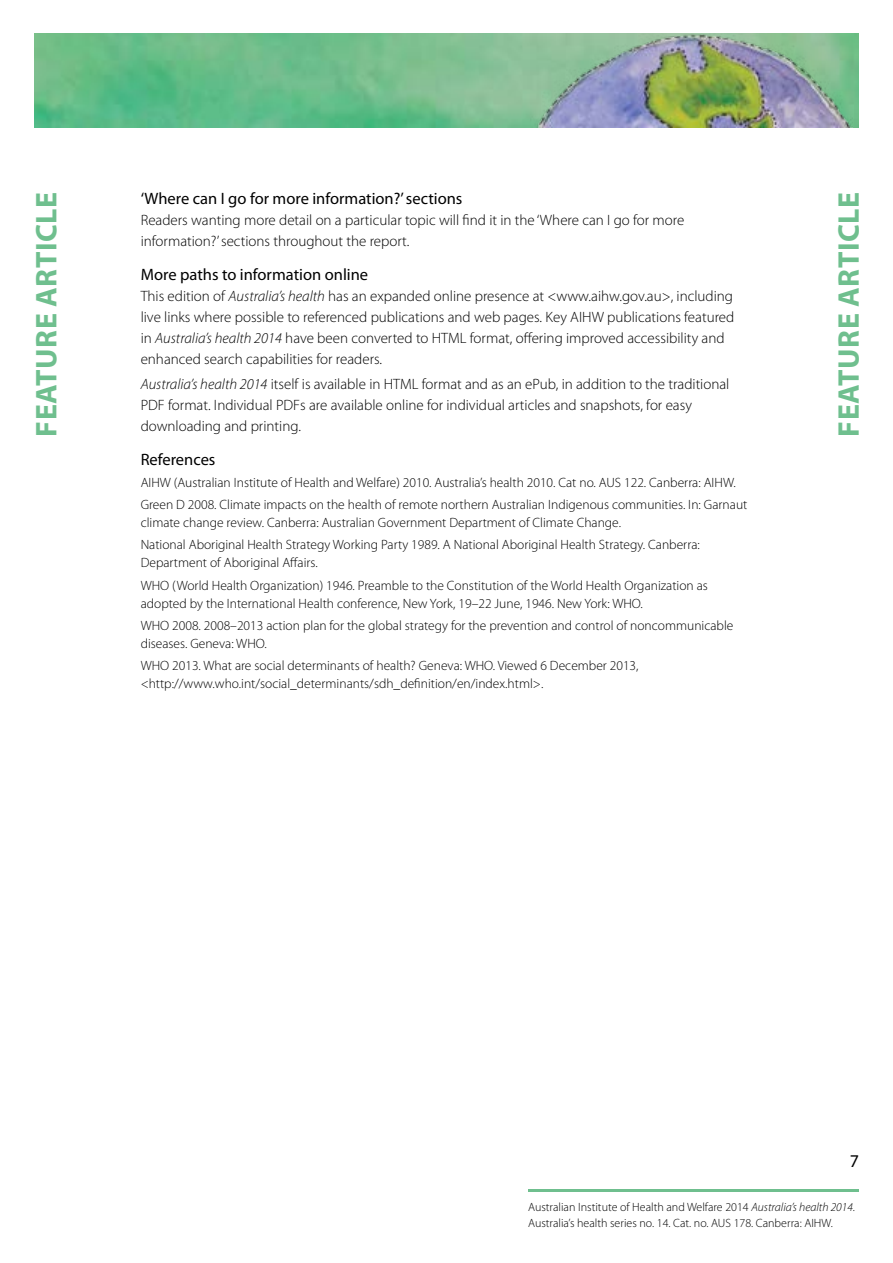
<style>
.page{position:relative;width:893px;height:1263px;background:#fff}
.page>*{position:absolute;margin:0;border:0;box-sizing:border-box;transform-origin:0 0}
.t1{font:700 30px "Myriad Pro";letter-spacing:.02em;color:#6fbf8e}
.t2{font:18px "Myriad Pro";color:#000}
.BODY_-_Heading_4{font:16.5px "Myriad Pro";color:#000}
.REFERENCE_-_Heading{font:16.5px "Myriad Pro";color:#000}
.BODY_-_Text{font:300 15px/21px "Myriad Pro";color:#000}
.REFERENCE_-_Text{font:300 13.5px/18px "Myriad Pro";color:#000}
.t3{font:300 12px/16.5px "Myriad Pro";color:#000}
.s1{font-style:italic}
</style>
<div class="page">
<hr style="left:528px;top:1189px;width:331px;height:2px;background:#6fbf8e">
<img style="left:34px;top:34px;width:825px;height:93px">
<img style="left:530px;top:34px;width:322px;height:93px">
<h4 class="BODY_-_Heading_4" style="left:141px;top:188px;width:323px">‘Where can I go for more information?’ sections</h4>
<p class="BODY_-_Text" style="left:141px;top:209px;width:545px">Readers wanting more detail on a particular topic will find it in the ‘Where can I go for more information?’ sections throughout the report.</p>
<h4 class="BODY_-_Heading_4" style="left:141px;top:264px;width:229px">More paths to information online</h4>
<p class="BODY_-_Text" style="left:141px;top:285px;width:595px">This edition of <span class="s1">Australia’s health</span> has an expanded online presence at &lt;www.aihw.gov.au&gt;, including live links where possible to referenced publications and web pages. Key AIHW publications featured in <span class="s1">Australia’s health 2014</span> have been converted to HTML format, offering improved accessibility and enhanced search capabilities for readers.</p>
<p class="BODY_-_Text" style="left:141px;top:373px;width:590px"><span class="s1">Australia’s health 2014</span> itself is available in HTML format and as an ePub, in addition to the traditional<br>PDF format. Individual PDFs are available online for individual articles and snapshots, for easy downloading and printing.</p>
<p class="REFERENCE_-_Heading" style="left:141px;top:449px;width:76px">References</p>
<p class="REFERENCE_-_Text" style="left:141px;top:473px;width:597px">AIHW (Australian Institute of Health and Welfare) 2010. Australia’s health 2010. Cat no. AUS 122. Canberra: AIHW.</p>
<p class="REFERENCE_-_Text" style="left:141px;top:495px;width:608px">Green D 2008. Climate impacts on the health of remote northern Australian Indigenous communities. In: Garnaut climate change review. Canberra: Australian Government Department of Climate Change.</p>
<p class="REFERENCE_-_Text" style="left:141px;top:536px;width:561px">National Aboriginal Health Strategy Working Party 1989. A National Aboriginal Health Strategy. Canberra:<br>Department of Aboriginal Affairs.</p>
<p class="REFERENCE_-_Text" style="left:141px;top:576px;width:569px">WHO (World Health Organization) 1946. Preamble to the Constitution of the World Health Organization as adopted by the International Health conference, New York, 19–22 June, 1946. New York: WHO.</p>
<p class="REFERENCE_-_Text" style="left:141px;top:616px;width:594px">WHO 2008. 2008–2013 action plan for the global strategy for the prevention and control of noncommunicable diseases. Geneva: WHO.</p>
<p class="REFERENCE_-_Text" style="left:141px;top:656px;width:499px">WHO 2013. What are social determinants of health? Geneva: WHO. Viewed 6 December 2013, &lt;http://www.who.int/social_determinants/sdh_definition/en/index.html&gt;.</p>
<h1 class="t1" style="left:27px;top:437px;width:246px;rotate:-90deg">FEATURE ARTICLE</h1>
<h1 class="t1" style="left:829px;top:437px;width:246px;rotate:-90deg">FEATURE ARTICLE</h1>
<h2 class="t2" style="left:850px;top:1150px;width:11px">7</h2>
<p class="t3" style="left:528px;top:1198px;width:328px">Australian Institute of Health and Welfare 2014 <span class="s1">Australia’s health 2014</span>.<br>Australia’s health series no. 14. Cat. no. AUS 178. Canberra: AIHW.</p>
</div>
